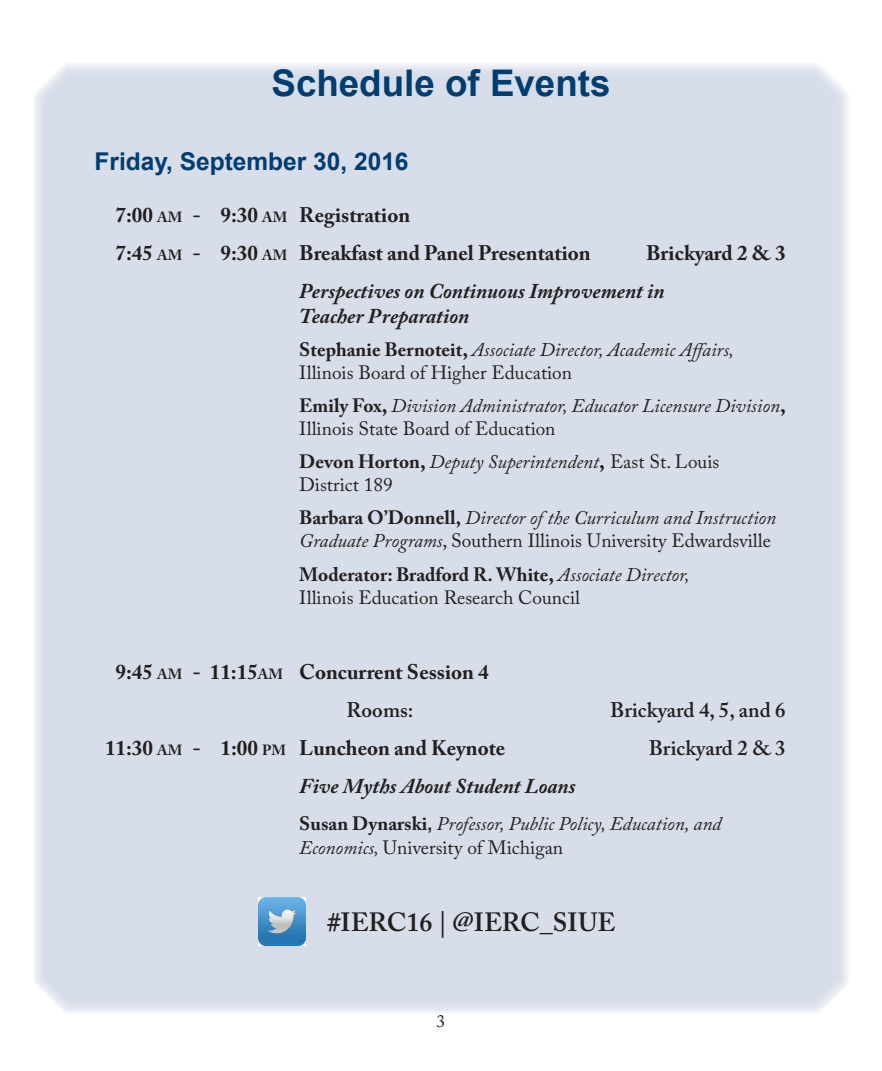
<style>
.page{position:relative;width:882px;height:1071px;background:#fff}
.page>*{position:absolute;margin:0;border:0;box-sizing:border-box;transform-origin:0 0}
.t1{font:700 36.75px "Arial";color:#003d71}
.Asterick_-_for_theme{font:600 26.25px "Adobe Caslon Pro";color:#231f20}
.t2{font:700 24.5px "Arial";color:#003d71}
.Tabs_for_Schedule_of{font:700 21px "Adobe Caslon Pro";color:#231f20}
.Tabs_for_Schedule_of-2{font:italic 700 21px/25.2px "Adobe Caslon Pro";color:#231f20}
.Tabs_for_Schedule_of-3{font:600 21px "Adobe Caslon Pro";color:#231f20}
.Tabs_for_Schedule_of-4{font:italic 19.25px/23.1px "Adobe Caslon Pro";color:#231f20}
.Tabs_for_Schedule_of-5{font:19.25px/23.1px "Adobe Caslon Pro";color:#231f20}
.t3{font:17.5px "Adobe Caslon Pro";color:#231f20}
.s1{font-size:14.7px}
.s2{font-weight:700;font-style:normal}
.s3{font-weight:700;font-style:normal;font-size:21px}
.s4{font-style:normal}
.s5{font-weight:700}
.s6{font-weight:700;font-size:21px}
.s7{font-style:italic}
.s8{font-family:"Arial";font-weight:700;font-style:normal;font-size:17.5px}
</style>
<div class="page">
<div style="left:34px;top:64px;width:815px;height:949px;background:#d8dee9"></div>
<img style="left:258px;top:898px;width:48px;height:48px">
<p class="t1" style="left:271px;top:59px;width:341px">Schedule of Events</p>
<p class="t2" style="left:94px;top:145px;width:316px">Friday, September 30, 2016</p>
<p class="Tabs_for_Schedule_of" style="left:116px;top:202px;width:296px">7:00 <span class="s1">AM</span> - 9:30 <span class="s1">AM</span> Registration</p>
<p class="Tabs_for_Schedule_of" style="left:116px;top:240px;width:477px">7:45 <span class="s1">AM</span> - 9:30 <span class="s1">AM</span> Breakfast and Panel Presentation</p>
<p class="Tabs_for_Schedule_of" style="left:646px;top:240px;width:141px">Brickyard 2 &amp; 3</p>
<p class="Tabs_for_Schedule_of-2" style="left:299px;top:278px;width:367px">Perspectives on Continuous Improvement in<br>Teacher Preparation</p>
<p class="Tabs_for_Schedule_of-4" style="left:299px;top:338px;width:436px"><span class="s2">Stephanie Bernoteit</span><span class="s3">,</span> Associate Director, Academic Affairs,<br><span class="s4">Illinois Board of Higher Education</span></p>
<p class="Tabs_for_Schedule_of-4" style="left:299px;top:394px;width:488px"><span class="s2">Emily Fox</span><span class="s3">,</span> Division Administrator, Educator Licensure Division<span class="s3">,<br></span><span class="s4">Illinois State Board of Education</span></p>
<p class="Tabs_for_Schedule_of-5" style="left:299px;top:450px;width:422px"><span class="s5">Devon Horton</span><span class="s6">,</span> <span class="s7">Deputy Superintendent</span><span class="s6">,</span> East St. Louis<br>District 189</p>
<p class="Tabs_for_Schedule_of-4" style="left:299px;top:506px;width:478px"><span class="s2">Barbara O’Donnell,</span> Director of the Curriculum and Instruction<br>Graduate Programs<span class="s4">, Southern Illinois University Edwardsville</span></p>
<p class="Tabs_for_Schedule_of-5" style="left:299px;top:562px;width:392px"><span class="s5">Moderator: Bradford R. White</span><span class="s6">,</span> <span class="s7">Associate Director,<br></span>Illinois Education Research Council</p>
<p class="Tabs_for_Schedule_of" style="left:116px;top:660px;width:375px">9:45 <span class="s1">AM</span> - 11:15<span class="s1">AM</span> Concurrent Session 4</p>
<p class="Tabs_for_Schedule_of-3" style="left:346px;top:697px;width:69px">Rooms:</p>
<p class="Tabs_for_Schedule_of-3" style="left:610px;top:697px;width:177px">Brickyard 4, 5, and 6</p>
<p class="Tabs_for_Schedule_of" style="left:105px;top:735px;width:402px">11:30 <span class="s1">AM</span> - 1:00 <span class="s1">PM</span> Luncheon and Keynote</p>
<p class="Tabs_for_Schedule_of-3" style="left:649px;top:735px;width:139px">Brickyard 2 &amp; 3</p>
<p class="Tabs_for_Schedule_of-2" style="left:299px;top:773px;width:278px">Five Myths About Student Loans</p>
<p class="Tabs_for_Schedule_of-4" style="left:299px;top:812px;width:424px"><span class="s2">Susan Dynarski</span><span class="s8">,</span> Professor, Public Policy, Education, and<br>Economics, <span class="s4">University of Michigan</span></p>
<p class="Asterick_-_for_theme" style="left:327px;top:907px;width:290px">#IERC16 | @IERC_SIUE</p>
<p class="t3" style="left:437px;top:1011px;width:10px">3</p>
</div>
